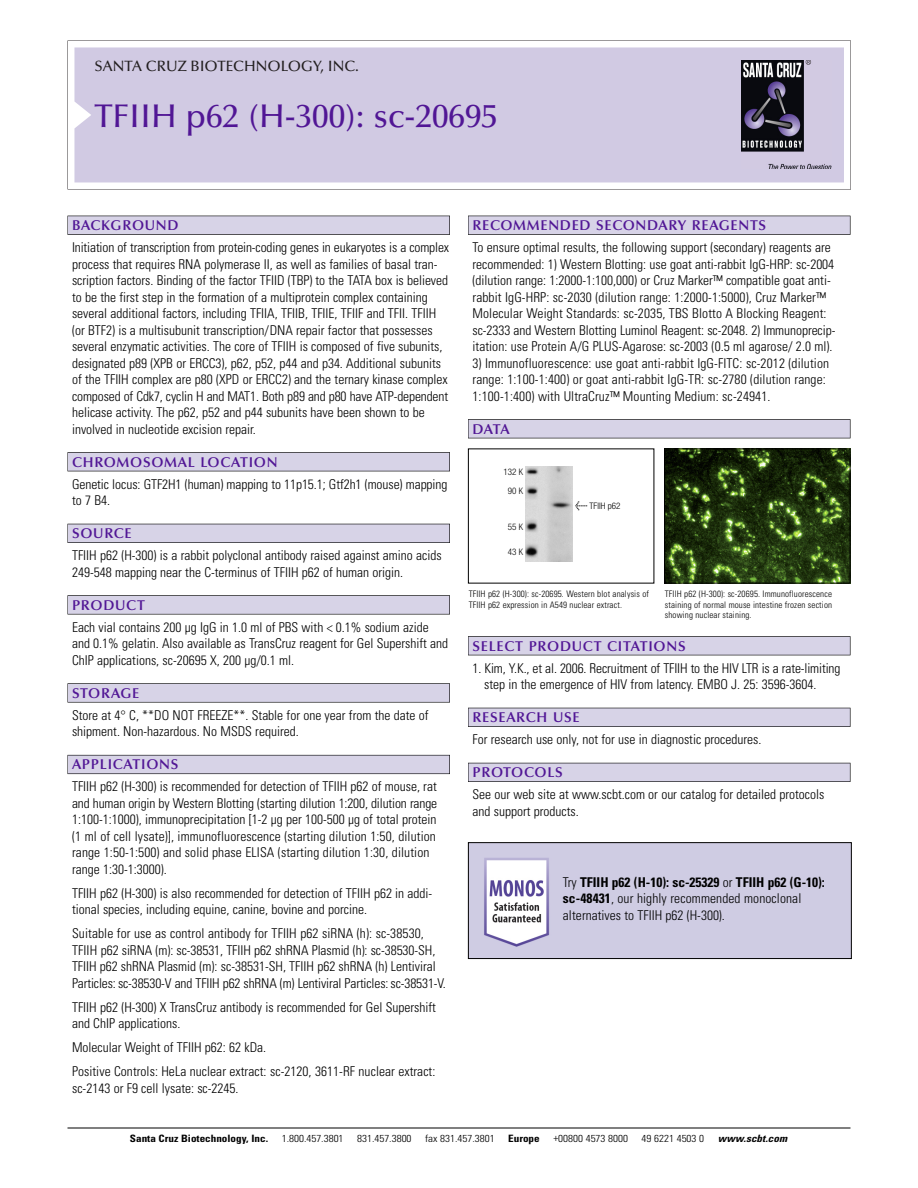
<style>
.page{position:relative;width:918px;height:1188px;background:#fff}
.page>*{position:absolute;margin:0;border:0;box-sizing:border-box;transform-origin:0 0}
.t1{font:500 33px "Optima";color:#511695}
.t2{font:500 15px "Optima";color:#231f20}
.t3{font:600 14.25px "Optima";letter-spacing:.05em;color:#511695}
.t4{font:300 condensed 13.5px/16.5px "Univers";color:#000}
.t5{font:300 condensed 10.2px "Univers";color:#000;scale:1.1 1}
.t6{font:700 condensed 10.2px "Univers";color:#000;scale:1.1 1}
.t7{font:italic 700 condensed 10.2px "Univers";letter-spacing:.005em;color:#000;scale:1.1 1}
.t8{font:300 condensed 9px/10.5px "Univers";letter-spacing:.015em;color:#000}
.t9{font:300 condensed 9px/19.5px "Helvetica Neue";color:#000;text-align:center}
.s1{font-family:"Meta Plus";font-weight:400;font-stretch:normal;font-size:10.5px}
.s2{font-weight:700}
</style>
<div class="page">
<svg style="left:68px;top:40px;width:783px;height:149px"></svg>
<div style="left:74px;top:47px;width:770px;height:135px;background:#d1cae3"></div>
<img style="left:741px;top:60px;width:90px;height:108px">
<div style="left:68px;top:216px;width:382px;height:19px;background:#525155"></div>
<div style="left:68px;top:216px;width:381px;height:18px;background:#d7d3e7"></div>
<div style="left:68px;top:452px;width:382px;height:19px;background:#525155"></div>
<div style="left:68px;top:453px;width:381px;height:18px;background:#d7d3e7"></div>
<div style="left:68px;top:524px;width:382px;height:19px;background:#525158"></div>
<div style="left:68px;top:524px;width:381px;height:18px;background:#d7d3e7"></div>
<div style="left:68px;top:595px;width:382px;height:19px;background:#575759"></div>
<div style="left:68px;top:596px;width:381px;height:18px;background:#d7d3e7"></div>
<svg style="left:68px;top:683px;width:382px;height:20px"></svg>
<div style="left:68px;top:684px;width:381px;height:18px;background:#d7d3e7"></div>
<div style="left:68px;top:755px;width:382px;height:19px;background:#66646e"></div>
<div style="left:68px;top:755px;width:381px;height:18px;background:#d7d3e7"></div>
<div style="left:468px;top:216px;width:382px;height:19px;background:#525155"></div>
<div style="left:468px;top:216px;width:382px;height:18px;background:#d7d3e7"></div>
<div style="left:468px;top:419px;width:382px;height:19px;background:#525155"></div>
<div style="left:468px;top:420px;width:382px;height:18px;background:#d7d3e7"></div>
<div style="left:468px;top:636px;width:382px;height:19px;background:#525155"></div>
<div style="left:468px;top:637px;width:382px;height:18px;background:#d7d3e7"></div>
<div style="left:468px;top:708px;width:382px;height:19px;background:#515057"></div>
<div style="left:468px;top:708px;width:382px;height:18px;background:#d7d3e7"></div>
<div style="left:468px;top:763px;width:382px;height:19px;background:#535259"></div>
<div style="left:468px;top:763px;width:382px;height:18px;background:#d7d3e7"></div>
<hr style="left:68px;top:1128px;width:782px;height:1px;background:#000">
<img style="left:666px;top:450px;width:182px;height:132px">
<div style="left:664px;top:448px;width:186px;height:136px;border:1px solid #000"></div>
<img style="left:525px;top:467px;width:48px;height:95px">
<img style="left:470px;top:844px;width:380px;height:113px">
<div style="left:468px;top:842px;width:384px;height:117px;border:1px solid #000"></div>
<p class="t2" style="left:94px;top:61px;width:266px">SANTA CRUZ BIOTECHNOLOGY, INC.</p>
<h1 class="t1" style="left:94px;top:103px;width:405px">TFIIH p62 (H-300): sc-20695</h1>
<p class="t3" style="left:72px;top:219px;width:108px">BACKGROUND</p>
<p class="t4" style="left:72px;top:240px;width:379px">Initiation of transcription from protein-coding genes in eukaryotes is a complex process that requires RNA polymerase II, as well as families of basal tran&shy;scription factors. Binding of the factor TFIID (TBP) to the TATA box is believed to be the first step in the formation of a multiprotein complex containing several additional factors, including TFIIA, TFIIB, TFIIE, TFIIF and TFII. TFIIH (or BTF2) is a multisubunit transcription/DNA repair factor that possesses several enzymatic activities. The core of TFIIH is composed of five subunits, designated p89 (XPB or ERCC3), p62, p52, p44 and p34. Additional subunits of the TFIIH complex are p80 (XPD or ERCC2) and the ternary kinase complex composed of Cdk7, cyclin H and MAT1. Both p89 and p80 have ATP-dependent helicase activity. The p62, p52 and p44 subunits have been shown to be involved in nucleotide excision repair.</p>
<p class="t3" style="left:72px;top:456px;width:207px">CHROMOSOMAL LOCATION</p>
<p class="t4" style="left:72px;top:477px;width:377px">Genetic locus: GTF2H1 (human) mapping to 11p15.1; Gtf2h1 (mouse) mapping to 7 B4.</p>
<p class="t3" style="left:72px;top:528px;width:61px">SOURCE</p>
<p class="t4" style="left:72px;top:548px;width:371px">TFIIH p62 (H-300) is a rabbit polyclonal antibody raised against amino acids<br>249-548 mapping near the C-terminus of TFIIH p62 of human origin.</p>
<p class="t3" style="left:72px;top:599px;width:74px">PRODUCT</p>
<p class="t4" style="left:72px;top:620px;width:378px">Each vial contains 200 µg IgG in 1.0 ml of PBS with &lt; 0.1% sodium azide and 0.1% gelatin. Also available as TransCruz reagent for Gel Supershift and<br>ChIP applications, sc-20695 X, 200 µg/0.1 ml.</p>
<p class="t3" style="left:72px;top:687px;width:69px">STORAGE</p>
<p class="t4" style="left:72px;top:708px;width:358px">Store at 4° C, **DO NOT FREEZE**. Stable for one year from the date of shipment. Non-hazardous. No MSDS required.</p>
<p class="t3" style="left:72px;top:759px;width:108px">APPLICATIONS</p>
<p class="t4" style="left:72px;top:779px;width:367px">TFIIH p62 (H-300) is recommended for detection of TFIIH p62 of mouse, rat and human origin by Western Blotting (starting dilution 1:200, dilution range 1:100-1:1000), immunoprecipitation [1-2 µg per 100-500 µg of total protein (1 ml of cell lysate)], immunofluorescence (starting dilution 1:50, dilution range 1:50-1:500) and solid phase ELISA (starting dilution 1:30, dilution range 1:30-1:3000).</p>
<p class="t4" style="left:72px;top:886px;width:362px">TFIIH p62 (H-300) is also recommended for detection of TFIIH p62 in addi&shy;tional species, including equine, canine, bovine and porcine.</p>
<p class="t4" style="left:72px;top:926px;width:375px">Suitable for use as control antibody for TFIIH p62 siRNA (h): sc-38530, TFIIH p62 siRNA (m): sc-38531, TFIIH p62 shRNA Plasmid (h): sc-38530-SH, TFIIH p62 shRNA Plasmid (m): sc-38531-SH, TFIIH p62 shRNA (h) Lentiviral Particles: sc-38530-V and TFIIH p62 shRNA (m) Lentiviral Particles: sc-38531-V.</p>
<p class="t4" style="left:72px;top:1000px;width:365px">TFIIH p62 (H-300) X TransCruz antibody is recommended for Gel Supershift and ChIP applications.</p>
<p class="t4" style="left:72px;top:1037px;width:365px;line-height:24px">Molecular Weight of TFIIH p62: 62 kDa.<br>Positive Controls: HeLa nuclear extract: sc-2120, 3611-RF nuclear extract:</p>
<p class="t4" style="left:72px;top:1081px;width:168px">sc-2143 or F9 cell lysate: sc-2245.</p>
<p class="t3" style="left:473px;top:219px;width:295px">RECOMMENDED SECONDARY REAGENTS</p>
<p class="t4" style="left:473px;top:240px;width:364px">To ensure optimal results, the following support (secondary) reagents are recommended: 1) Western Blotting: use goat anti-rabbit IgG-HRP: sc-2004 (dilution range: 1:2000-1:100,000) or Cruz Marker™ compatible goat anti&shy;rabbit IgG-HRP: sc-2030 (dilution range: 1:2000-1:5000), Cruz Marker™ Molecular Weight Standards: sc-2035, TBS Blotto A Blocking Reagent: sc-2333 and Western Blotting Luminol Reagent: sc-2048. 2) Immunoprecip&shy;itation: use Protein A/G PLUS-Agarose: sc-2003 (0.5 ml agarose/ 2.0 ml).</p>
<p class="t4" style="left:473px;top:356px;width:358px">3) Immunofluorescence: use goat anti-rabbit IgG-FITC: sc-2012 (dilution range: 1:100-1:400) or goat anti-rabbit IgG-TR: sc-2780 (dilution range:<br>1:100-1:400) with UltraCruz™ Mounting Medium: sc-24941.</p>
<p class="t3" style="left:473px;top:423px;width:39px">DATA</p>
<p class="t9" style="left:503px;top:463px;width:21px">132 K<br>90 K</p>
<p class="t9" style="left:508px;top:518px;width:17px">55 K</p>
<p class="t9" style="left:508px;top:543px;width:17px">43 K</p>
<p class="t9" style="left:575px;top:497px;width:47px"><span class="s1">&lt;</span> TFIIH p62</p>
<p class="t8" style="left:469px;top:590px;width:182px">TFIIH p62 (H-300): sc-20695. Western blot analysis of<br>TFIIH p62 expression in A549 nuclear extract.</p>
<p class="t8" style="left:665px;top:590px;width:169px;text-align:justify">TFIIH p62 (H-300): sc-20695. Immunofluorescence staining of normal mouse intestine frozen section showing nuclear staining.</p>
<p class="t3" style="left:473px;top:640px;width:215px">SELECT PRODUCT CITATIONS</p>
<p class="t4" style="left:484px;top:661px;width:358px;text-indent:-12px">1. Kim, Y.K., et al. 2006. Recruitment of TFIIH to the HIV LTR is a rate-limiting step in the emergence of HIV from latency. EMBO J. 25: 3596-3604.</p>
<p class="t3" style="left:473px;top:712px;width:109px">RESEARCH USE</p>
<p class="t4" style="left:473px;top:732px;width:290px">For research use only, not for use in diagnostic procedures.</p>
<p class="t3" style="left:473px;top:767px;width:92px">PROTOCOLS</p>
<p class="t4" style="left:473px;top:787px;width:353px">See our web site at www.scbt.com or our catalog for detailed protocols and support products.</p>
<p class="t4" style="left:563px;top:875px;width:264px">Try <span class="s2">TFIIH p62 (H-10): sc-25329</span> or <span class="s2">TFIIH p62 (G-10): sc-48431</span>, our highly recommended monoclonal alternatives to TFIIH p62 (H-300).</p>
<p class="t6" style="left:130px;top:1135px;width:127px">Santa Cruz Biotechnology, Inc.</p>
<p class="t5" style="left:282px;top:1135px;width:58px">1.800.457.3801</p>
<p class="t5" style="left:357px;top:1135px;width:51px">831.457.3800</p>
<p class="t5" style="left:425px;top:1135px;width:65px">fax 831.457.3801</p>
<p class="t6" style="left:508px;top:1135px;width:30px">Europe</p>
<p class="t5" style="left:553px;top:1135px;width:69px">+00800 4573 8000</p>
<p class="t5" style="left:642px;top:1135px;width:58px">49 6221 4503 0</p>
<p class="t7" style="left:718px;top:1135px;width:64px">www.scbt.com</p>
</div>
